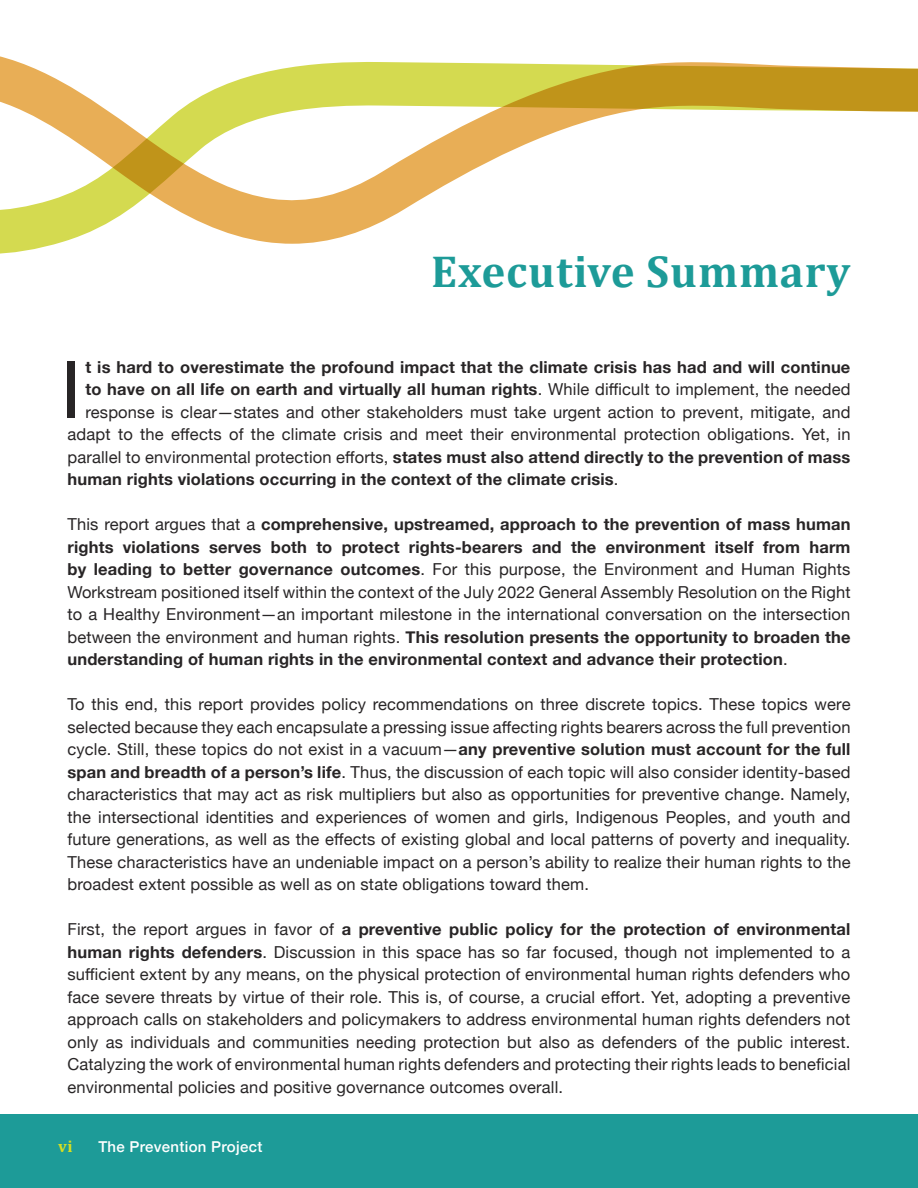
<style>
.page{position:relative;width:918px;height:1188px;background:#fff}
.page>*{position:absolute;margin:0;border:0;box-sizing:border-box;transform-origin:0 0}
.t1{font:79.5px "Helvetica Neue";color:#282526}
.t2{font:700 45px "Cambria";letter-spacing:.02em;color:#1d9b98}
.t3{font:16.5px/22.5px "Helvetica Neue";letter-spacing:.01em;color:#282526;text-align:justify}
.t4{font:700 16.5px/22.5px "Helvetica Neue";letter-spacing:.01em;color:#282526;text-align:justify}
.t5{font:700 16.5px "Cambria";color:#d6df21}
.t6{font:500 15px "Helvetica Neue";letter-spacing:.02em;color:#fff}
.s1{font-weight:400}
.s2{font-weight:700}
</style>
<div class="page">
<div style="left:0;top:1114px;width:918px;height:74px;background:#1d9b98"></div>
<svg style="left:0;top:56px;width:918px;height:198px"></svg>
<p class="t2" style="left:431px;top:245px;width:421px">Executive Summary</p>
<p class="t1" style="left:61px;top:332px;width:22px">I</p>
<p class="t4" style="left:86px;top:356px;width:766px">t is hard to overestimate the profound impact that the climate crisis has had and will continue</p>
<p class="t4" style="left:86px;top:379px;width:766px">to have on all life on earth and virtually all human rights<span class="s1">. While difficult to implement, the needed</span></p>
<p class="t3" style="left:86px;top:402px;width:766px">response is clear—states and other stakeholders must take urgent action to prevent, mitigate, and</p>
<p class="t3" style="left:68px;top:424px;width:785px">adapt to the effects of the climate crisis and meet their environmental protection obligations. Yet, in</p>
<p class="t4" style="left:68px;top:446px;width:785px"><span class="s1">parallel to environmental protection efforts,</span> states must also attend directly to the prevention of mass</p>
<p class="t4" style="left:68px;top:469px;width:553px">human rights violations occurring in the context of the climate crisis<span class="s1">.</span></p>
<p class="t4" style="left:68px;top:514px;width:785px"><span class="s1">This report argues that a</span> comprehensive, upstreamed, approach to the prevention of mass human rights violations serves both to protect rights-bearers and the environment itself from harm by leading to better governance outcomes<span class="s1">. For this purpose, the Environment and Human Rights Workstream positioned itself within the context of the July 2022 General Assembly Resolution on the Right to a Healthy Environment—an important milestone in the international conversation on the intersection between the environment and human rights.</span> This resolution presents the opportunity to broaden the understanding of human rights in the environmental context and advance their protection<span class="s1">.</span></p>
<p class="t3" style="left:68px;top:694px;width:785px">To this end, this report provides policy recommendations on three discrete topics. These topics were selected because they each encapsulate a pressing issue affecting rights bearers across the full prevention cycle. Still, these topics do not exist in a vacuum—<span class="s2">any preventive solution must account for the full span and breadth of a person’s life</span>. Thus, the discussion of each topic will also consider identity-based characteristics that may act as risk multipliers but also as opportunities for preventive change. Namely, the intersectional identities and experiences of women and girls, Indigenous Peoples, and youth and future generations, as well as the effects of existing global and local patterns of poverty and inequality.<br>These characteristics have an undeniable impact on a person’s ability to realize their human rights to the broadest extent possible as well as on state obligations toward them.</p>
<p class="t3" style="left:68px;top:919px;width:785px">First, the report argues in favor of <span class="s2">a preventive public policy for the protection of environmental human rights defenders</span>. Discussion in this space has so far focused, though not implemented to a sufficient extent by any means, on the physical protection of environmental human rights defenders who face severe threats by virtue of their role. This is, of course, a crucial effort. Yet, adopting a preventive approach calls on stakeholders and policymakers to address environmental human rights defenders not only as individuals and communities needing protection but also as defenders of the public interest.<br>Catalyzing the work of environmental human rights defenders and protecting their rights leads to beneficial environmental policies and positive governance outcomes overall.</p>
<p class="t5" style="left:58px;top:1136px;width:16px">vi</p>
<p class="t6" style="left:98px;top:1135px;width:165px">The Prevention Project</p>
</div>
